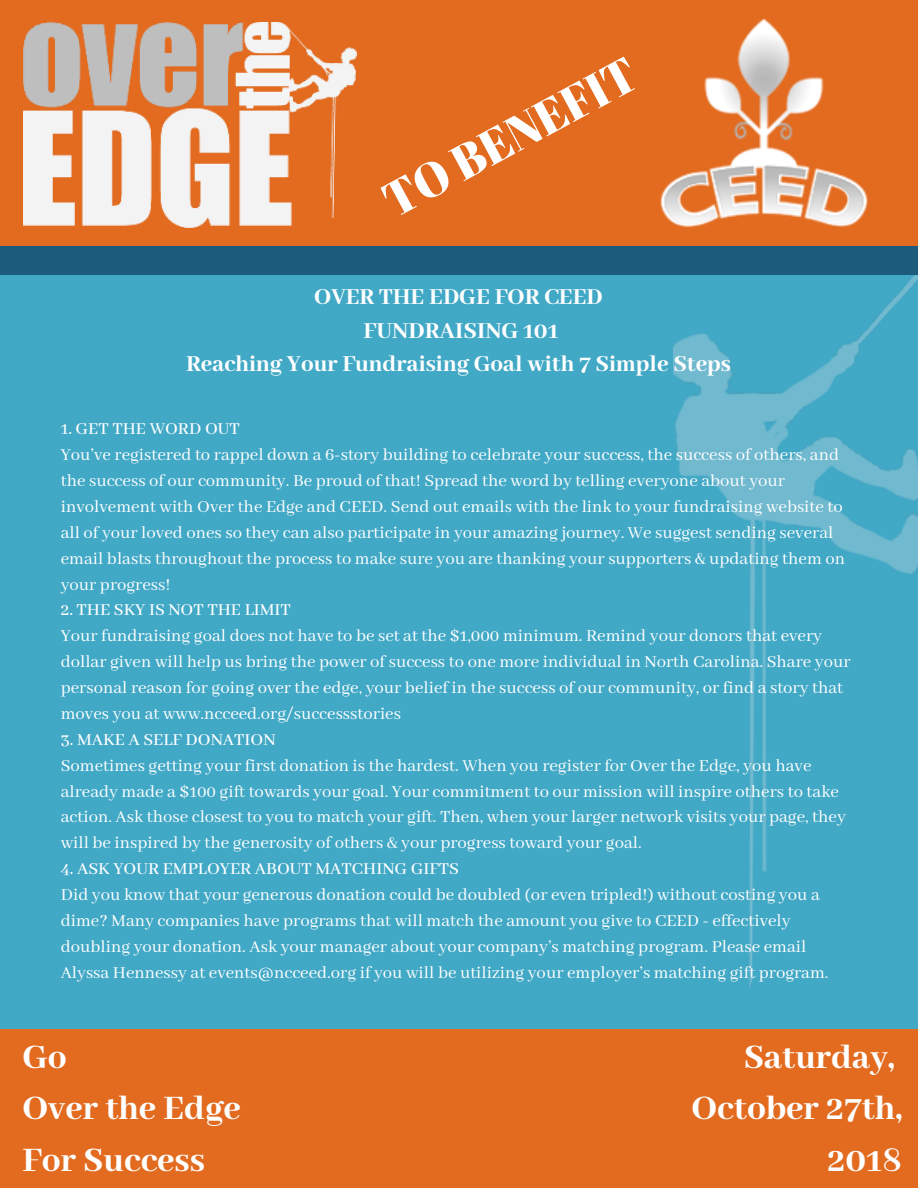
<style>
.page{position:relative;width:918px;height:1188px;background:#fff}
.page>*{position:absolute;margin:0;border:0;box-sizing:border-box;transform-origin:0 0}
.t1{font:48.3px "Abril Fatface";color:#fff}
.t2{font:800 37.35px/51.8px "Abhaya Libre";color:#fff}
.t3{font:800 24.9px/33.8px "Abhaya Libre";color:#fff;text-align:center}
.t4{font:18.75px/25.8px "Abhaya Libre";color:#fff}
.t5{font:500 18.75px "Abhaya Libre";color:#fff}
</style>
<div class="page">
<div style="left:0;top:233px;width:918px;height:821px;background:#41a8c6"></div>
<div style="left:0;top:0;width:918px;height:246px;background:#e26b20"></div>
<img style="left:24px;top:22px;width:333px;height:205px">
<img style="left:660px;top:19px;width:207px;height:207px">
<img style="left:674px;top:274px;width:244px;height:714px">
<div style="left:0;top:246px;width:918px;height:28px;background:#1d5b7d"></div>
<div style="left:0;top:1029px;width:918px;height:159px;background:#e26b20"></div>
<h1 class="t1" style="left:370px;top:173px;width:282px;rotate:-28deg">TO BENEFIT</h1>
<h3 class="t3" style="left:186px;top:281px;width:547px">OVER THE EDGE FOR CEED<br>FUNDRAISING 101<br>Reaching Your Fundraising Goal with 7 Simple Steps</h3>
<p class="t5" style="left:61px;top:419px;width:181px">1. GET THE WORD OUT</p>
<p class="t4" style="left:61px;top:443px;width:786px">You’ve registered to rappel down a 6-story building to celebrate your success, the success of others, and the success of our community. Be proud of that! Spread the word by telling everyone about your involvement with Over the Edge and CEED. Send out emails with the link to your fundraising website to all of your loved ones so they can also participate in your amazing journey. We suggest sending several email blasts throughout the process to make sure you are thanking your supporters &amp; updating them on your progress!</p>
<p class="t5" style="left:61px;top:600px;width:232px">2. THE SKY IS NOT THE LIMIT</p>
<p class="t4" style="left:61px;top:624px;width:791px">Your fundraising goal does not have to be set at the $1,000 minimum. Remind your donors that every dollar given will help us bring the power of success to one more individual in North Carolina. Share your personal reason for going over the edge, your belief in the success of our community, or find a story that moves you at www.ncceed.org/successstories</p>
<p class="t5" style="left:61px;top:729px;width:216px">3. MAKE A SELF DONATION</p>
<p class="t4" style="left:61px;top:753px;width:787px">Sometimes getting your first donation is the hardest. When you register for Over the Edge, you have already made a $100 gift towards your goal. Your commitment to our mission will inspire others to take action. Ask those closest to you to match your gift. Then, when your larger network visits your page, they will be inspired by the generosity of others &amp; your progress toward your goal.</p>
<p class="t5" style="left:61px;top:858px;width:400px">4. ASK YOUR EMPLOYER ABOUT MATCHING GIFTS</p>
<p class="t4" style="left:61px;top:882px;width:769px">Did you know that your generous donation could be doubled (or even tripled!) without costing you a dime? Many companies have programs that will match the amount you give to CEED - effectively doubling your donation. Ask your manager about your company’s matching program. Please email Alyssa Hennessy at events@ncceed.org if you will be utilizing your employer’s matching gift program.</p>
<h2 class="t2" style="left:22px;top:1032px;width:220px">Go<br>Over the Edge<br>For Success</h2>
<h2 class="t2" style="left:692px;top:1032px;width:212px;text-align:right">Saturday,<br>October 27th,<br>2018</h2>
</div>
